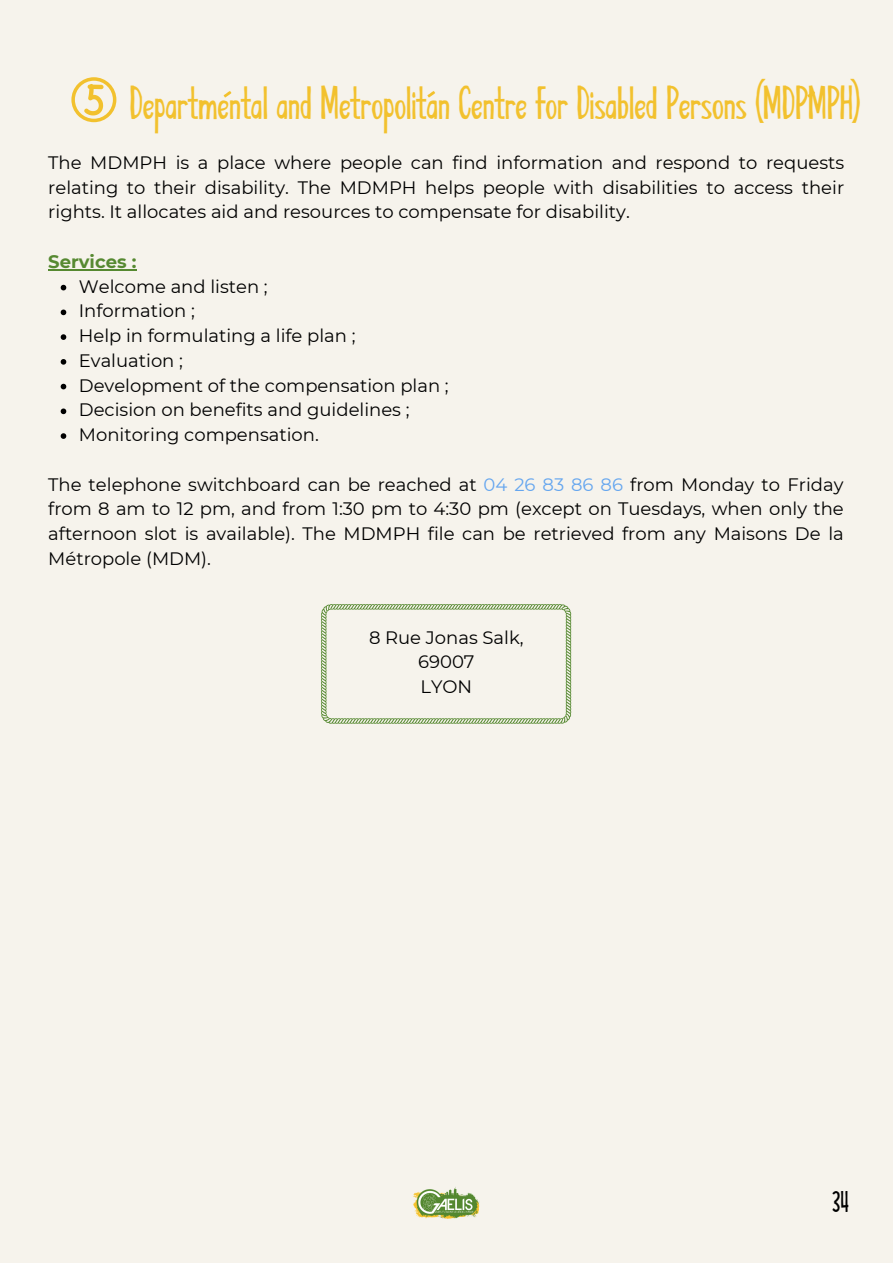
<style>
.page{position:relative;width:893px;height:1264px;background:#fff}
.page>*{position:absolute;margin:0;border:0;box-sizing:border-box;transform-origin:0 0}
.t1{font:48px "Breakfast Club";color:#f2c12e}
.t2{font:30px "Breakfast Club";color:#000}
.t3{font:18px/24.8px "Montserrat";color:#000;text-align:justify}
.t4{font:700 18px "Montserrat";color:#568931}
.s1{color:#65a6ef}
</style>
<div class="page">
<div style="left:0;top:0;width:892px;height:1262px;background:#f6f3ec"></div>
<img style="left:413px;top:1187px;width:67px;height:32px">
<svg style="left:71px;top:77px;width:45px;height:45px"></svg>
<svg style="left:61px;top:285px;width:5px;height:5px"></svg>
<svg style="left:61px;top:309px;width:5px;height:6px"></svg>
<svg style="left:61px;top:334px;width:5px;height:6px"></svg>
<svg style="left:61px;top:359px;width:5px;height:5px"></svg>
<svg style="left:61px;top:384px;width:5px;height:5px"></svg>
<svg style="left:61px;top:408px;width:5px;height:6px"></svg>
<svg style="left:61px;top:433px;width:5px;height:6px"></svg>
<hr style="left:48px;top:269px;width:88px;height:1px;background:#568931">
<svg style="left:321px;top:604px;width:250px;height:120px"></svg>
<p class="t1" style="left:130px;top:82px;width:733px">Departmental and Metropolitan Centre for Disabled Persons (MDPMPH)</p>
<p class="t3" style="left:48px;top:150px;width:797px">The MDMPH is a place where people can find information and respond to requests relating to their disability. The MDMPH helps people with disabilities to access their rights. It allocates aid and resources to compensate for disability.</p>
<p class="t4" style="left:48px;top:250px;width:90px">Services :</p>
<p class="t3" style="left:79px;top:274px;width:190px">Welcome and listen ;</p>
<p class="t3" style="left:79px;top:298px;width:118px">Information ;</p>
<p class="t3" style="left:79px;top:323px;width:278px">Help in formulating a life plan ;</p>
<p class="t3" style="left:79px;top:348px;width:106px">Evaluation ;</p>
<p class="t3" style="left:79px;top:373px;width:371px">Development of the compensation plan ;</p>
<p class="t3" style="left:79px;top:397px;width:332px">Decision on benefits and guidelines ;</p>
<p class="t3" style="left:79px;top:422px;width:241px">Monitoring compensation.</p>
<p class="t3" style="left:48px;top:472px;width:796px">The telephone switchboard can be reached at <span class="s1">04 26 83 86 86</span> from Monday to Friday from 8 am to 12 pm, and from 1:30 pm to 4:30 pm (except on Tuesdays, when only the afternoon slot is available). The MDMPH file can be retrieved from any Maisons De la Métropole (MDM).</p>
<p class="t3" style="left:369px;top:624px;width:156px">8 Rue Jonas Salk,</p>
<p class="t3" style="left:418px;top:649px;width:58px">69007</p>
<p class="t3" style="left:420px;top:674px;width:53px">LYON</p>
<p class="t2" style="left:832px;top:1189px;width:19px">34</p>
</div>
